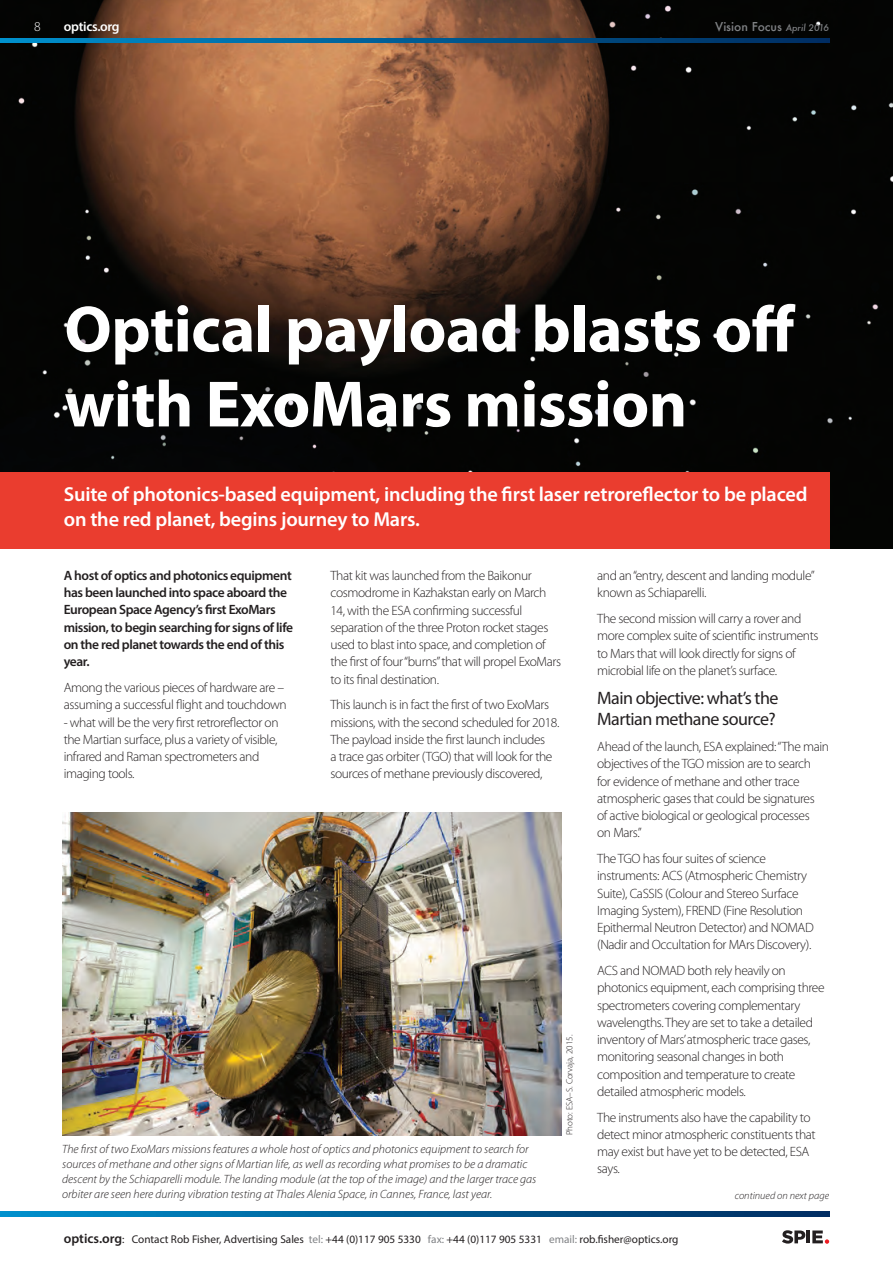
<style>
.page{position:relative;width:893px;height:1263px;background:#fff}
.page>*{position:absolute;margin:0;border:0;box-sizing:border-box;transform-origin:0 0}
.t1{font:700 66px/75px "Myriad Pro";letter-spacing:-.01em;color:#fff}
.t2{font:600 20.25px/25.5px "Myriad Pro";letter-spacing:-.01em;color:#fff}
.t3{font:18px/21px "Myriad Pro";letter-spacing:-.03em;color:#231f20}
.t4{font:300 13.5px/17.2px "Myriad Pro";letter-spacing:-.03em;color:#231f20}
.t5{font:600 13.5px/17.2px "Myriad Pro";letter-spacing:-.03em;color:#231f20}
.t6{font:600 13.5px "Myriad Pro";letter-spacing:-.02em;color:#fff}
.t7{font:300 13.5px "Myriad Pro";color:#fff}
.t8{font:italic 300 12px/15px "Myriad Pro";color:#231f20}
.t9{font:500 12px "Futura";color:#808285}
.t10{font:11.25px "Myriad Pro";color:#231f20}
.t11{font:italic 300 10.5px "Myriad Pro";color:#231f20}
.t12{font:300 9px "Myriad Pro";color:#231f20}
.s1{font-style:italic;font-size:9px}
.s2{font-weight:600;font-size:13.5px}
.s3{color:#808285}
</style>
<div class="page">
<img style="left:0;top:0;width:893px;height:549px">
<div style="left:0;top:472px;width:829px;height:77px;background:#ea3d2f"></div>
<svg style="left:0;top:1212px;width:829px;height:4px;background:#005d94"></svg>
<svg style="left:0;top:38px;width:829px;height:5px;background:#005d94"></svg>
<svg style="left:782px;top:1230px;width:47px;height:14px"></svg>
<img style="left:62px;top:812px;width:499px;height:323px">
<p class="t7" style="left:34px;top:19px;width:8px">8</p>
<p class="t6" style="left:64px;top:18px;width:57px">optics.org</p>
<p class="t9" style="left:715px;top:18px;width:116px">Vision Focus <span class="s1">April 2016</span></p>
<p class="t1" style="left:64px;top:290px;width:732px">Optical payload blasts off with ExoMars mission</p>
<p class="t2" style="left:64px;top:480px;width:745px">Suite of photonics-based equipment, including the first laser retroreflector to be placed on the red planet, begins journey to Mars.</p>
<p class="t5" style="left:64px;top:566px;width:231px">A host of optics and photonics equipment has been launched into space aboard the European Space Agency’s first ExoMars mission, to begin searching for signs of life on the red planet towards the end of this year.</p>
<p class="t4" style="left:64px;top:679px;width:224px">Among the various pieces of hardware are – assuming a successful flight and touchdown</p>
<p class="t4" style="left:64px;top:713px;width:216px">- what will be the very first retroreflector on the Martian surface, plus a variety of visible, infrared and Raman spectrometers and imaging tools.</p>
<p class="t4" style="left:330px;top:567px;width:232px">That kit was launched from the Baikonur cosmodrome in Kazhakstan early on March 14, with the ESA confirming successful separation of the three Proton rocket stages used to blast into space, and completion of the first of four “burns” that will propel ExoMars to its final destination.</p>
<p class="t4" style="left:330px;top:696px;width:230px">This launch is in fact the first of two ExoMars missions, with the second scheduled for 2018.<br>The payload inside the first launch includes<br>a trace gas orbiter (TGO) that will look for the sources of methane previously discovered,</p>
<p class="t12" style="left:564px;top:1135px;width:102px;rotate:-90deg">Photo: ESA–S. Corvaja, 2015.</p>
<p class="t8" style="left:62px;top:1141px;width:476px">The first of two ExoMars missions features a whole host of optics and photonics equipment to search for sources of methane and other signs of Martian life, as well as recording what promises to be a dramatic descent by the Schiaparelli module. The landing module (at the top of the image) and the larger trace gas orbiter are seen here during vibration testing at Thales Alenia Space, in Cannes, France, last year.</p>
<p class="t4" style="left:597px;top:567px;width:219px">and an “entry, descent and landing module” known as Schiaparelli.</p>
<p class="t4" style="left:597px;top:610px;width:223px">The second mission will carry a rover and more complex suite of scientific instruments to Mars that will look directly for signs of microbial life on the planet’s surface.</p>
<p class="t3" style="left:597px;top:687px;width:183px">Main objective: what’s the<br>Martian methane source?</p>
<p class="t4" style="left:597px;top:738px;width:233px">Ahead of the launch, ESA explained: “The main objectives of the TGO mission are to search<br>for evidence of methane and other trace atmospheric gases that could be signatures<br>of active biological or geological processes<br>on Mars.”</p>
<p class="t4" style="left:597px;top:850px;width:218px">The TGO has four suites of science instruments: ACS (Atmospheric Chemistry Suite), CaSSIS (Colour and Stereo Surface Imaging System), FREND (Fine Resolution Epithermal Neutron Detector) and NOMAD (Nadir and Occultation for MArs Discovery).</p>
<p class="t4" style="left:597px;top:962px;width:229px">ACS and NOMAD both rely heavily on photonics equipment, each comprising three spectrometers covering complementary wavelengths. They are set to take a detailed inventory of Mars’ atmospheric trace gases, monitoring seasonal changes in both composition and temperature to create detailed atmospheric models.</p>
<p class="t4" style="left:597px;top:1108px;width:220px">The instruments also have the capability to detect minor atmospheric constituents that may exist but have yet to be detected, ESA says.</p>
<p class="t11" style="left:735px;top:1189px;width:96px">continued on next page</p>
<p class="t10" style="left:64px;top:1232px;width:616px"><span class="s2">optics.org</span>: Contact Rob Fisher, Advertising Sales <span class="s3">tel:</span> +44 (0)117 905 5330 <span class="s3">fax:</span> +44 (0)117 905 5331 <span class="s3">email:</span> rob.fisher@optics.org</p>
</div>
